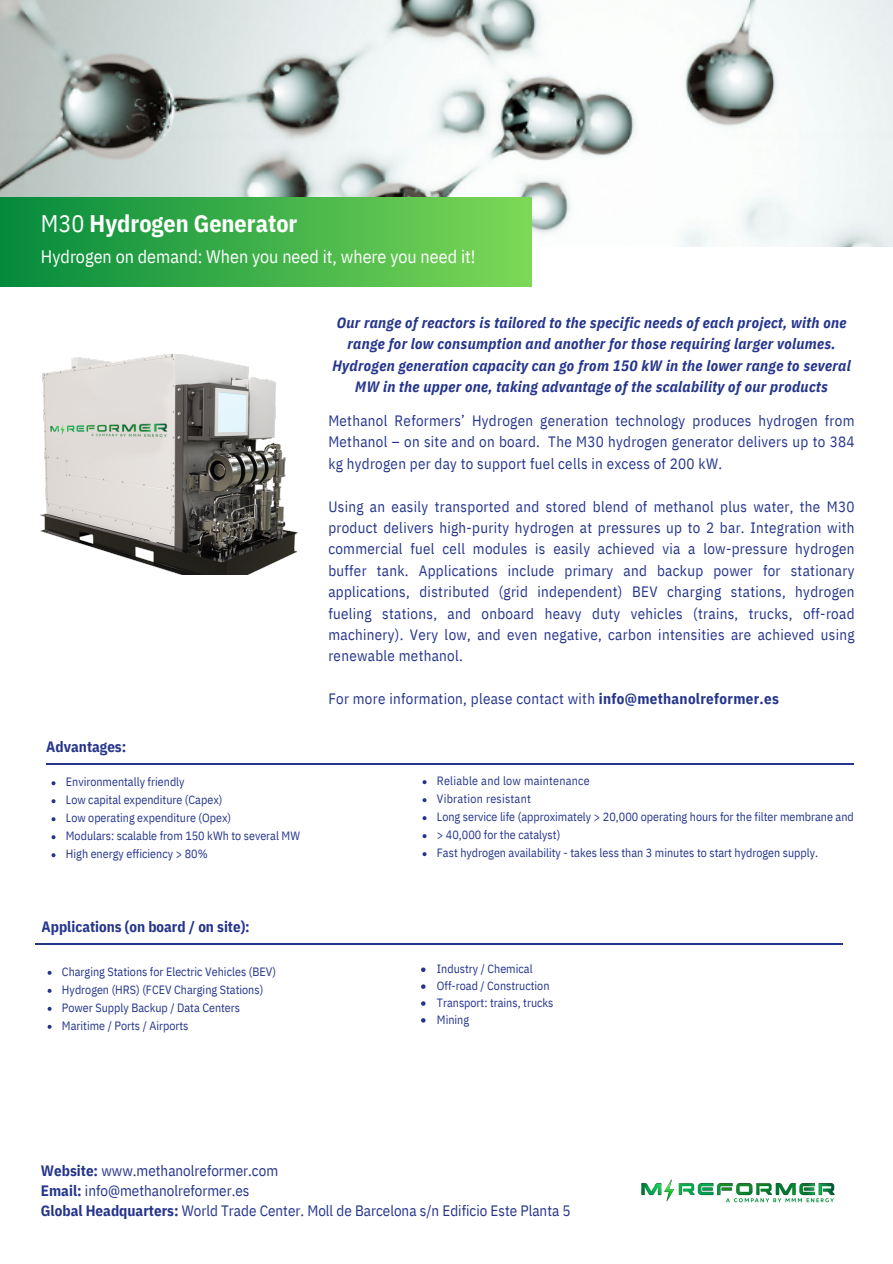
<style>
.page{position:relative;width:893px;height:1264px;background:#fff}
.page>*{position:absolute;margin:0;border:0;box-sizing:border-box;transform-origin:0 0}
.t1{font:700 24px "IBM Plex Sans Cond";color:#fff}
.t2{font:18px "IBM Plex Sans Cond";color:#fff}
.t3{font:15px/21.3px "IBM Plex Sans Cond";letter-spacing:.02em;color:#26358c;text-align:justify}
.t4{font:italic 700 15px/21.3px "IBM Plex Sans Cond";letter-spacing:.02em;color:#26358c;text-align:center}
.t5{font:15px/20.2px "IBM Plex Sans Cond";color:#26358c}
.t6{font:700 15px "IBM Plex Sans Cond";color:#26358c}
.t7{font:12px "IBM Plex Sans Cond";color:#26358c}
.t8{font:12px "IBM Plex Sans Cond";letter-spacing:.02em;color:#26358c}
.s1{font-weight:400}
.s2{font-weight:700}
</style>
<div class="page">
<img style="left:0;top:0;width:892px;height:246px">
<svg style="left:46px;top:763px;width:807px;height:1px"></svg>
<svg style="left:36px;top:943px;width:806px;height:1px"></svg>
<img style="left:40px;top:355px;width:258px;height:219px">
<div style="left:0;top:198px;width:531px;height:89px;background:linear-gradient(to right,#048a3d,#7dd857)"></div>
<svg style="left:48px;top:970px;width:4px;height:4px"></svg>
<svg style="left:48px;top:988px;width:4px;height:4px"></svg>
<svg style="left:48px;top:1006px;width:4px;height:4px"></svg>
<svg style="left:48px;top:1024px;width:4px;height:4px"></svg>
<svg style="left:422px;top:780px;width:4px;height:4px"></svg>
<svg style="left:422px;top:798px;width:4px;height:4px"></svg>
<svg style="left:422px;top:816px;width:4px;height:4px"></svg>
<svg style="left:422px;top:834px;width:4px;height:4px"></svg>
<svg style="left:422px;top:852px;width:4px;height:4px"></svg>
<svg style="left:51px;top:781px;width:4px;height:4px"></svg>
<svg style="left:51px;top:799px;width:4px;height:4px"></svg>
<svg style="left:51px;top:817px;width:4px;height:4px"></svg>
<svg style="left:51px;top:835px;width:4px;height:4px"></svg>
<svg style="left:51px;top:853px;width:4px;height:4px"></svg>
<img style="left:641px;top:1179px;width:194px;height:24px">
<svg style="left:421px;top:967px;width:4px;height:5px"></svg>
<svg style="left:421px;top:984px;width:4px;height:4px"></svg>
<svg style="left:421px;top:1001px;width:4px;height:4px"></svg>
<svg style="left:421px;top:1018px;width:4px;height:4px"></svg>
<h2 class="t1" style="left:41px;top:208px;width:258px"><span class="s1">M30</span> Hydrogen Generator</h2>
<h3 class="t2" style="left:41px;top:245px;width:436px">Hydrogen on demand: When you need it, where you need it!</h3>
<p class="t4" style="left:332px;top:312px;width:519px">Our range of reactors is tailored to the specific needs of each project, with one range for low consumption and another for those requiring larger volumes.<br>Hydrogen generation capacity can go from 150 kW in the lower range to several MW in the upper one, taking advantage of the scalability of our products</p>
<p class="t6" style="left:46px;top:736px;width:81px">Advantages:</p>
<p class="t7" style="left:66px;top:774px;width:120px">Environmentally friendly</p>
<h3 class="t7" style="left:66px;top:792px;width:158px">Low capital expenditure (Capex)</h3>
<p class="t7" style="left:66px;top:810px;width:167px">Low operating expenditure (Opex)</p>
<p class="t7" style="left:66px;top:828px;width:236px">Modulars: scalable from 150 kWh to several MW</p>
<p class="t7" style="left:66px;top:845px;width:143px">High energy efficiency &gt; 80%</p>
<h4 class="t6" style="left:42px;top:916px;width:210px">Applications (on board / on site):</h4>
<h3 class="t7" style="left:62px;top:963px;width:215px">Charging Stations for Electric Vehicles (BEV)</h3>
<p class="t7" style="left:62px;top:981px;width:203px">Hydrogen (HRS) (FCEV Charging Stations)</p>
<p class="t7" style="left:62px;top:999px;width:180px">Power Supply Backup / Data Centers</p>
<p class="t7" style="left:62px;top:1017px;width:128px">Maritime / Ports / Airports</p>
<p class="t3" style="left:328px;top:410px;width:527px">Methanol Reformers’ Hydrogen generation technology produces hydrogen from Methanol – on site and on board. The M30 hydrogen generator delivers up to 384 kg hydrogen per day to support fuel cells in excess of 200 kW.</p>
<h4 class="t3" style="left:328px;top:495px;width:527px">Using an easily transported and stored blend of methanol plus water, the M30 product delivers high-purity hydrogen at pressures up to 2 bar. Integration with commercial fuel cell modules is easily achieved via a low-pressure hydrogen buffer tank. Applications include primary and backup power for stationary applications, distributed (grid independent) BEV charging stations, hydrogen fueling stations, and onboard heavy duty vehicles (trains, trucks, off-road machinery). Very low, and even negative, carbon intensities are achieved using renewable methanol.</h4>
<h4 class="t3" style="left:328px;top:687px;width:452px">For more information, please contact with <span class="s2">info@methanolreformer.es</span></h4>
<p class="t8" style="left:437px;top:772px;width:154px">Reliable and low maintenance</p>
<p class="t8" style="left:437px;top:790px;width:95px">Vibration resistant</p>
<p class="t7" style="left:437px;top:808px;width:418px">Long service life (approximately &gt; 20,000 operating hours for the filter membrane and</p>
<p class="t7" style="left:437px;top:826px;width:125px">&gt; 40,000 for the catalyst)</p>
<p class="t7" style="left:437px;top:844px;width:383px">Fast hydrogen availability - takes less than 3 minutes to start hydrogen supply.</p>
<p class="t7" style="left:437px;top:960px;width:97px">Industry / Chemical</p>
<p class="t7" style="left:437px;top:977px;width:114px">Off-road / Construction</p>
<p class="t7" style="left:437px;top:994px;width:118px">Transport: trains, trucks</p>
<p class="t7" style="left:437px;top:1011px;width:34px">Mining</p>
<p class="t5" style="left:41px;top:1159px;width:531px"><span class="s2">Website:</span> www.methanolreformer.com<br><span class="s2">Email:</span> info@methanolreformer.es<br><span class="s2">Global Headquarters:</span> World Trade Center. Moll de Barcelona s/n Edificio Este Planta 5</p>
</div>
